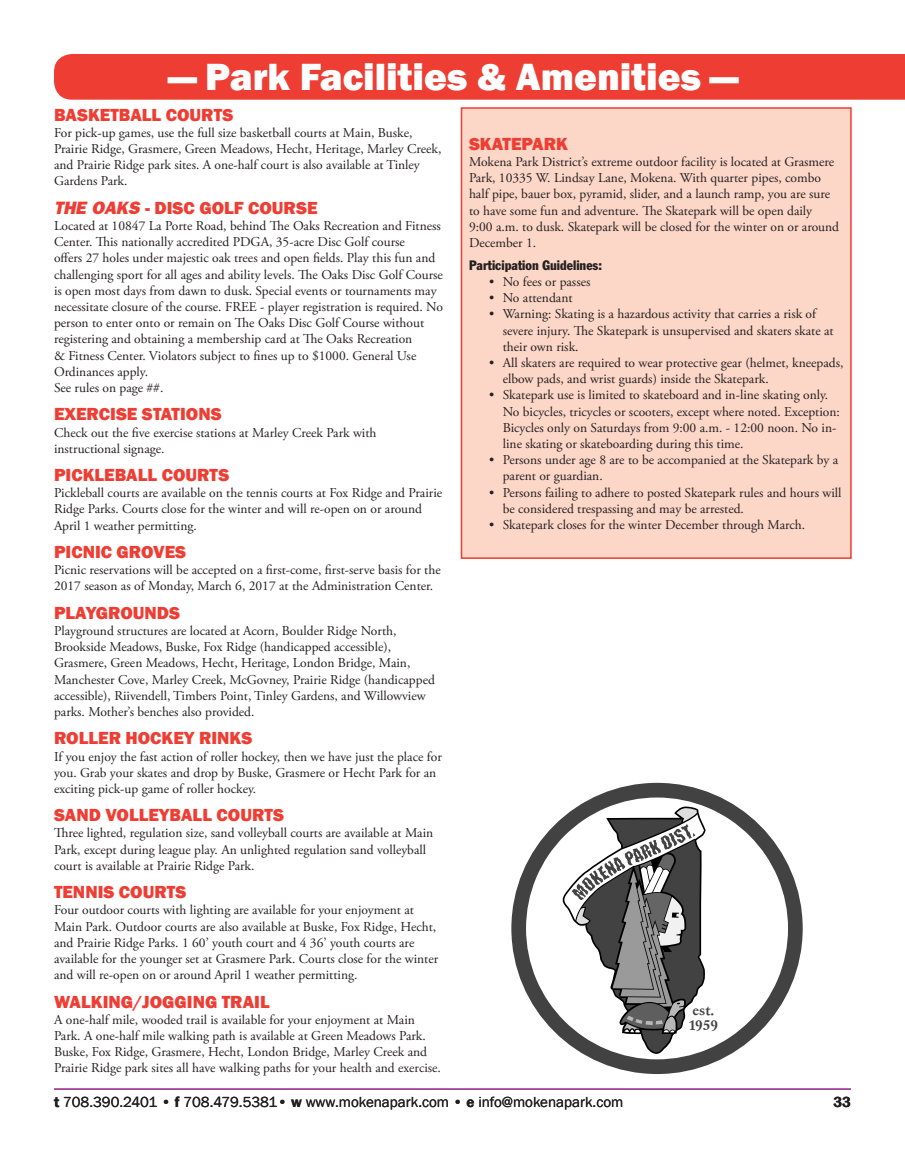
<style>
.page{position:relative;width:905px;height:1161px;background:#fff}
.page>*{position:absolute;margin:0;border:0;box-sizing:border-box;transform-origin:0 0}
.t1{font:800 39px "Franklin Gothic";color:#fff}
.Course_Header{font:800 18px "Franklin Gothic";color:#ee3e34}
.t2{font:15px "Franklin Gothic";color:#231f20}
.t3{font:600 15px "Franklin Gothic";color:#231f20}
.t4{font:500 14.55px/15px "Garamond No 4 Cyr TCY";color:#424242}
.Course_Description{font:13.5px/16.2px "Adobe Garamond Pro";color:#231f20}
.Course_Description-2{font:condensed 13.5px "Franklin Gothic";color:#231f20}
.s1{font-style:italic}
.s2{font-weight:600}
</style>
<div class="page">
<hr style="left:54px;top:1088px;width:796px;height:2px;background:#a54499">
<div style="left:54px;top:54px;width:850px;height:46px;background:#ee3e34"></div>
<div style="left:461px;top:108px;width:389px;height:450px;background:#fcd6c7"></div>
<div style="left:460px;top:107px;width:391px;height:452px;border:2px solid #ee3e34"></div>
<svg style="left:511px;top:783px;width:291px;height:291px"></svg>
<svg style="left:562px;top:806px;width:143px;height:248px"></svg>
<h1 class="t1" style="left:169px;top:52px;width:569px">— Park Facilities &amp; Amenities —</h1>
<p class="Course_Header" style="left:54px;top:103px;width:181px">BASKETBALL COURTS</p>
<p class="Course_Description" style="left:54px;top:125px;width:389px">For pick-up games, use the full size basketball courts at Main, Buske, Prairie Ridge, Grasmere, Green Meadows, Hecht, Heritage, Marley Creek, and Prairie Ridge park sites. A one-half court is also available at Tinley Gardens Park.</p>
<p class="Course_Header" style="left:54px;top:196px;width:265px"><span class="s1">THE OAKS</span> - DISC GOLF COURSE</p>
<p class="Course_Description" style="left:54px;top:218px;width:390px">Located at 10847 La Porte Road, behind The Oaks Recreation and Fitness Center. This nationally accredited PDGA, 35-acre Disc Golf course<br>offers 27 holes under majestic oak trees and open fields. Play this fun and challenging sport for all ages and ability levels. The Oaks Disc Golf Course is open most days from dawn to dusk. Special events or tournaments may necessitate closure of the course. FREE - player registration is required. No person to enter onto or remain on The Oaks Disc Golf Course without registering and obtaining a membership card at The Oaks Recreation<br>&amp; Fitness Center. Violators subject to fines up to $1000. General Use Ordinances apply.</p>
<p class="Course_Description" style="left:54px;top:380px;width:111px">See rules on page ##.</p>
<p class="Course_Header" style="left:54px;top:403px;width:169px">EXERCISE STATIONS</p>
<p class="Course_Description" style="left:54px;top:425px;width:324px">Check out the five exercise stations at Marley Creek Park with instructional signage.</p>
<p class="Course_Header" style="left:54px;top:463px;width:177px">PICKLEBALL COURTS</p>
<p class="Course_Description" style="left:54px;top:485px;width:389px">Pickleball courts are available on the tennis courts at Fox Ridge and Prairie<br>Ridge Parks. Courts close for the winter and will re-open on or around<br>April 1 weather permitting.</p>
<p class="Course_Header" style="left:54px;top:540px;width:134px">PICNIC GROVES</p>
<p class="Course_Description" style="left:54px;top:562px;width:388px">Picnic reservations will be accepted on a first-come, first-serve basis for the<br>2017 season as of Monday, March 6, 2017 at the Administration Center.</p>
<p class="Course_Header" style="left:54px;top:601px;width:127px">PLAYGROUNDS</p>
<p class="Course_Description" style="left:54px;top:623px;width:382px">Playground structures are located at Acorn, Boulder Ridge North, Brookside Meadows, Buske, Fox Ridge (handicapped accessible), Grasmere, Green Meadows, Hecht, Heritage, London Bridge, Main, Manchester Cove, Marley Creek, McGovney, Prairie Ridge (handicapped accessible), Riivendell, Timbers Point, Tinley Gardens, and Willowview parks. Mother’s benches also provided.</p>
<p class="Course_Header" style="left:54px;top:727px;width:200px">ROLLER HOCKEY RINKS</p>
<p class="Course_Description" style="left:54px;top:749px;width:389px">If you enjoy the fast action of roller hockey, then we have just the place for you. Grab your skates and drop by Buske, Grasmere or Hecht Park for an exciting pick-up game of roller hockey.</p>
<p class="Course_Header" style="left:54px;top:804px;width:232px">SAND VOLLEYBALL COURTS</p>
<p class="Course_Description" style="left:54px;top:826px;width:381px">Three lighted, regulation size, sand volleyball courts are available at Main<br>Park, except during league play. An unlighted regulation sand volleyball court is available at Prairie Ridge Park.</p>
<p class="Course_Header" style="left:54px;top:881px;width:134px">TENNIS COURTS</p>
<p class="Course_Description" style="left:54px;top:903px;width:386px">Four outdoor courts with lighting are available for your enjoyment at Main Park. Outdoor courts are also available at Buske, Fox Ridge, Hecht, and Prairie Ridge Parks. 1 60’ youth court and 4 36’ youth courts are available for the younger set at Grasmere Park. Courts close for the winter and will re-open on or around April 1 weather permitting.</p>
<p class="Course_Header" style="left:54px;top:990px;width:217px">WALKING/JOGGING TRAIL</p>
<p class="Course_Description" style="left:54px;top:1012px;width:388px">A one-half mile, wooded trail is available for your enjoyment at Main Park. A one-half mile walking path is available at Green Meadows Park.<br>Buske, Fox Ridge, Grasmere, Hecht, London Bridge, Marley Creek and Prairie Ridge park sites all have walking paths for your health and exercise.</p>
<p class="Course_Header" style="left:469px;top:132px;width:100px">SKATEPARK</p>
<p class="Course_Description" style="left:469px;top:154px;width:371px">Mokena Park District’s extreme outdoor facility is located at Grasmere Park, 10335 W. Lindsay Lane, Mokena. With quarter pipes, combo half pipe, bauer box, pyramid, slider, and a launch ramp, you are sure to have some fun and adventure. The Skatepark will be open daily 9:00 a.m. to dusk. Skatepark will be closed for the winter on or around December 1.</p>
<p class="Course_Description-2" style="left:469px;top:257px;width:134px">Participation Guidelines:</p>
<p class="Course_Description" style="left:489px;top:274px;width:103px">• No fees or passes</p>
<p class="Course_Description" style="left:489px;top:290px;width:85px">• No attendant</p>
<p class="Course_Description" style="left:502px;top:307px;width:332px;text-indent:-14px">• Warning: Skating is a hazardous activity that carries a risk of severe injury. The Skatepark is unsupervised and skaters skate at their own risk.</p>
<p class="Course_Description" style="left:502px;top:355px;width:342px;text-indent:-14px">• All skaters are required to wear protective gear (helmet, kneepads, elbow pads, and wrist guards) inside the Skatepark.</p>
<p class="Course_Description" style="left:502px;top:388px;width:338px;text-indent:-14px">• Skatepark use is limited to skateboard and in-line skating only.<br>No bicycles, tricycles or scooters, except where noted. Exception:<br>Bicycles only on Saturdays from 9:00 a.m. - 12:00 noon. No in&shy;line skating or skateboarding during this time.</p>
<p class="Course_Description" style="left:502px;top:452px;width:337px;text-indent:-14px">• Persons under age 8 are to be accompanied at the Skatepark by a parent or guardian.</p>
<p class="Course_Description" style="left:502px;top:485px;width:340px;text-indent:-14px">• Persons failing to adhere to posted Skatepark rules and hours will be considered trespassing and may be arrested.</p>
<p class="Course_Description" style="left:489px;top:517px;width:317px">• Skatepark closes for the winter December through March.</p>
<p class="t4" style="left:688px;top:1003px;width:31px">est.<br>1959</p>
<p class="t2" style="left:54px;top:1093px;width:571px"><span class="s2">t</span> 708.390.2401 • <span class="s2">f</span> 708.479.5381• <span class="s2">w</span> www.mokenapark.com • <span class="s2">e</span> info@mokenapark.com</p>
<p class="t3" style="left:833px;top:1093px;width:19px">33</p>
</div>
